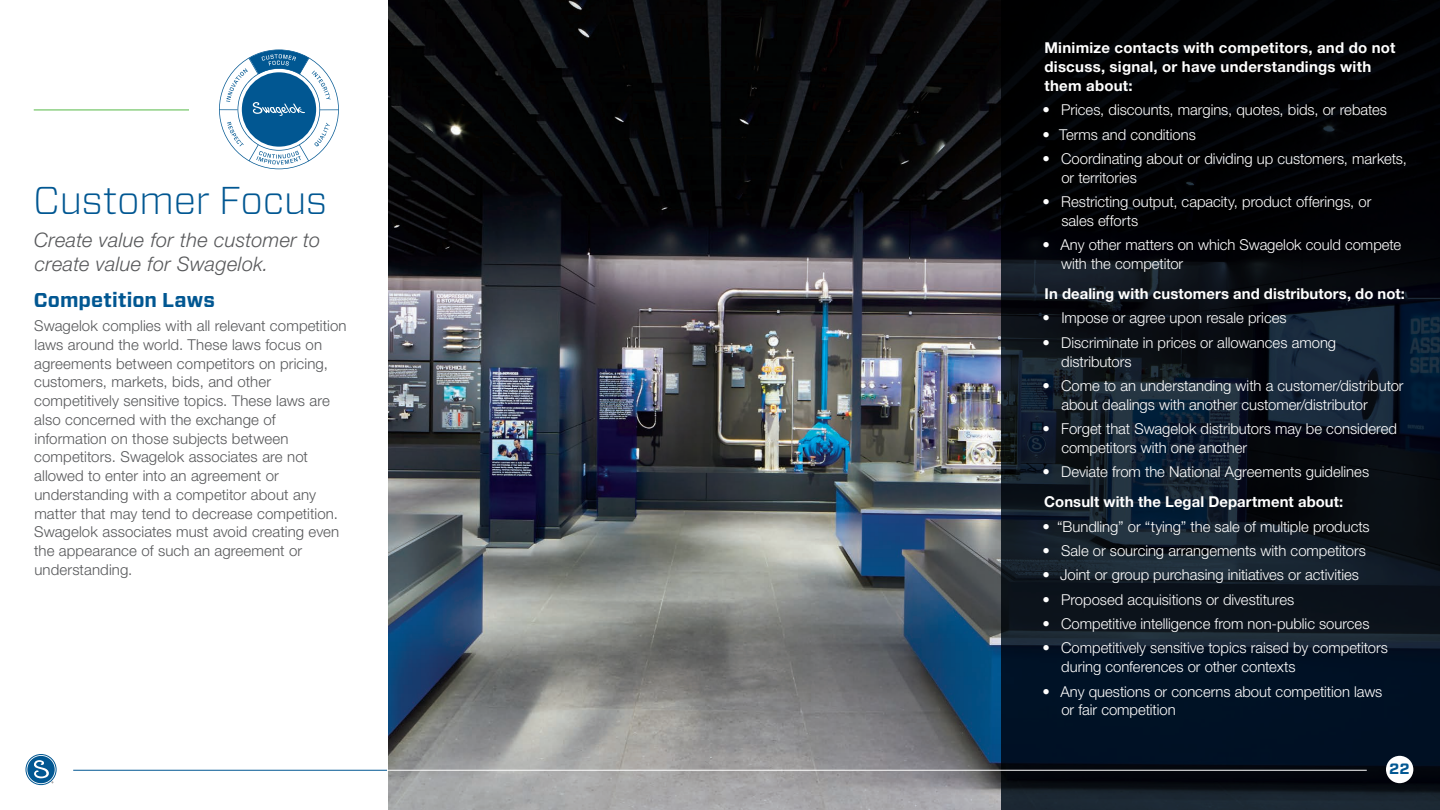
<style>
.page{position:relative;width:1440px;height:810px;background:#fff}
.page>*{position:absolute;margin:0;border:0;box-sizing:border-box;transform-origin:0 0}
.t1{font:300 38.75px "Forza";letter-spacing:-.015em;color:#015792}
.t2{font:italic 300 20px/23.8px "Helvetica Neue LT Std";letter-spacing:.015em;color:#57585a}
.t3{font:700 20px "Forza";letter-spacing:.005em;color:#015792}
.t4{font:300 15px/18.8px "Helvetica Neue LT Std";color:#fff}
.t5{font:300 15px/18.8px "Helvetica Neue LT Std";letter-spacing:.01em;color:#57585a}
.t6{font:700 15px/18.8px "Helvetica Neue LT Std";letter-spacing:.015em;color:#fff}
.t7{font:700 15px "Forza";color:#015792}
.s1{font-weight:700}
</style>
<div class="page">
<img style="left:389px;top:0;width:612px;height:810px">
<svg style="left:1001px;top:0;width:439px;height:810px;background:#080f19"></svg>
<hr style="left:387px;top:770px;width:980px;height:1px;background:#fff">
<div style="left:1386px;top:756px;width:27px;height:27px;background:#fff;border-radius:50%"></div>
<svg style="left:26px;top:755px;width:30px;height:30px"></svg>
<div style="left:25px;top:754px;width:32px;height:31px;border:1px solid #015792;border-radius:50%"></div>
<div style="left:27px;top:756px;width:28px;height:27px;background:#015792;border-radius:50%"></div>
<svg style="left:34px;top:760px;width:19px;height:23px"></svg>
<hr style="left:73px;top:770px;width:314px;height:1px;background:#015792">
<hr style="left:34px;top:110px;width:155px;height:1px;background:#56b947">
<svg style="left:219px;top:49px;width:120px;height:120px"></svg>
<p class="t1" style="left:33px;top:173px;width:296px">Customer Focus</p>
<p class="t2" style="left:34px;top:228px;width:288px">Create value for the customer to create value for Swagelok.</p>
<p class="t3" style="left:34px;top:286px;width:183px">Competition Laws</p>
<p class="t5" style="left:34px;top:316px;width:314px">Swagelok complies with all relevant competition laws around the world. These laws focus on agreements between competitors on pricing, customers, markets, bids, and other competitively sensitive topics. These laws are also concerned with the exchange of information on those subjects between competitors. Swagelok associates are not allowed to enter into an agreement or understanding with a competitor about any matter that may tend to decrease competition.<br>Swagelok associates must avoid creating even the appearance of such an agreement or understanding.</p>
<p class="t6" style="left:1044px;top:38px;width:353px">Minimize contacts with competitors, and do not discuss, signal, or have understandings with them about:</p>
<p class="t4" style="left:1042px;top:100px;width:346px"><span class="s1">•</span> Prices, discounts, margins, quotes, bids, or rebates</p>
<p class="t4" style="left:1042px;top:125px;width:155px"><span class="s1">•</span> Terms and conditions</p>
<p class="t4" style="left:1061px;top:149px;width:347px;text-indent:-19px"><span class="s1">•</span> Coordinating about or dividing up customers, markets, or territories</p>
<p class="t4" style="left:1061px;top:192px;width:312px;text-indent:-19px"><span class="s1">•</span> Restricting output, capacity, product offerings, or sales efforts</p>
<p class="t4" style="left:1061px;top:235px;width:342px;text-indent:-19px"><span class="s1">•</span> Any other matters on which Swagelok could compete with the competitor</p>
<p class="t6" style="left:1045px;top:284px;width:362px">In dealing with customers and distributors, do not:</p>
<p class="t4" style="left:1042px;top:308px;width:246px"><span class="s1">•</span> Impose or agree upon resale prices</p>
<p class="t4" style="left:1061px;top:333px;width:276px;text-indent:-19px"><span class="s1">•</span> Discriminate in prices or allowances among distributors</p>
<p class="t4" style="left:1061px;top:376px;width:344px;text-indent:-19px"><span class="s1">•</span> Come to an understanding with a customer/distributor about dealings with another customer/distributor</p>
<p class="t4" style="left:1061px;top:419px;width:337px;text-indent:-19px"><span class="s1">•</span> Forget that Swagelok distributors may be considered competitors with one another</p>
<p class="t4" style="left:1042px;top:462px;width:328px"><span class="s1">•</span> Deviate from the National Agreements guidelines</p>
<p class="t6" style="left:1044px;top:492px;width:301px">Consult with the Legal Department about:</p>
<p class="t4" style="left:1042px;top:517px;width:329px"><span class="s1">•</span> “Bundling” or “tying” the sale of multiple products</p>
<p class="t4" style="left:1042px;top:541px;width:325px"><span class="s1">•</span> Sale or sourcing arrangements with competitors</p>
<p class="t4" style="left:1042px;top:565px;width:318px"><span class="s1">•</span> Joint or group purchasing initiatives or activities</p>
<p class="t4" style="left:1042px;top:590px;width:253px"><span class="s1">•</span> Proposed acquisitions or divestitures</p>
<p class="t4" style="left:1042px;top:614px;width:329px"><span class="s1">•</span> Competitive intelligence from non-public sources</p>
<p class="t4" style="left:1061px;top:638px;width:328px;text-indent:-19px"><span class="s1">•</span> Competitively sensitive topics raised by competitors during conferences or other contexts</p>
<p class="t4" style="left:1061px;top:682px;width:323px;text-indent:-19px"><span class="s1">•</span> Any questions or concerns about competition laws or fair competition</p>
<p class="t7" style="left:1389px;top:759px;width:22px">22</p>
</div>
